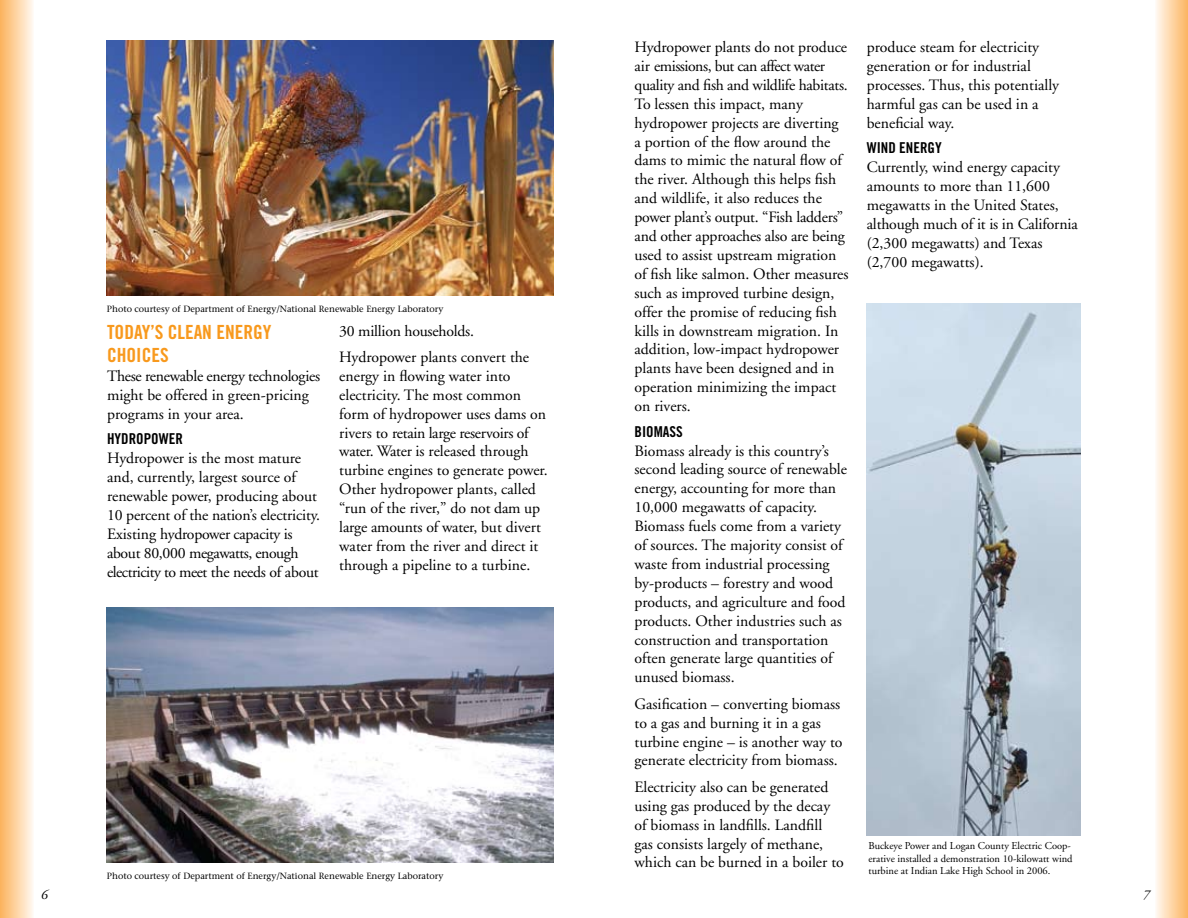
<style>
.page{position:relative;width:1188px;height:918px;background:#fff}
.page>*{position:absolute;margin:0;border:0;box-sizing:border-box;transform-origin:0 0}
.t1{font:19.5px/23.4px "Trade Gothic Bold Cond Twenty";color:#f8991d}
.t2{font:15.75px/18.9px "Adobe Garamond";color:#000}
.t3{font:15px "Trade Gothic Bold Cond Twenty";color:#000}
.t4{font:italic 13.5px "Adobe Garamond";color:#000}
.t5{font:10.5px/12.6px "Adobe Garamond";color:#000}
.t6{font:9px "Stone Serif";color:#000}
</style>
<div class="page">
<div style="left:0;top:0;width:40px;height:918px;background:linear-gradient(to right,#fdb35d,#fff)"></div>
<div style="left:1148px;top:0;width:40px;height:918px;background:linear-gradient(to right,#fff,#fdb766)"></div>
<img style="left:107px;top:608px;width:447px;height:255px">
<img style="left:107px;top:40px;width:447px;height:255px">
<img style="left:866px;top:304px;width:214px;height:532px">
<p class="t6" style="left:107px;top:303px;width:338px">Photo courtesy of Department of Energy/National Renewable Energy Laboratory</p>
<p class="t1" style="left:107px;top:320px;width:166px">TODAY’S CLEAN ENERGY<br>CHOICES</p>
<p class="t2" style="left:107px;top:367px;width:215px">These renewable energy technologies might be offered in green-pricing programs in your area.</p>
<p class="t3" style="left:107px;top:430px;width:77px">HYDROPOWER</p>
<p class="t2" style="left:107px;top:449px;width:215px">Hydropower is the most mature and, currently, largest source of renewable power, producing about 10 percent of the nation’s electricity.<br>Existing hydropower capacity is about 80,000 megawatts, enough electricity to meet the needs of about</p>
<p class="t2" style="left:339px;top:318px;width:191px;line-height:26.4px">30 million households.<br>Hydropower plants convert the</p>
<p class="t2" style="left:339px;top:367px;width:210px">energy in flowing water into electricity. The most common form of hydropower uses dams on rivers to retain large reservoirs of water. Water is released through turbine engines to generate power.<br>Other hydropower plants, called “run of the river,” do not dam up large amounts of water, but divert water from the river and direct it through a pipeline to a turbine.</p>
<p class="t4" style="left:41px;top:888px;width:8px">6</p>
<p class="t6" style="left:107px;top:870px;width:338px">Photo courtesy of Department of Energy/National Renewable Energy Laboratory</p>
<p class="t2" style="left:634px;top:38px;width:216px">Hydropower plants do not produce air emissions, but can affect water quality and fish and wildlife habitats.<br>To lessen this impact, many hydropower projects are diverting a portion of the flow around the dams to mimic the natural flow of the river. Although this helps fish and wildlife, it also reduces the power plant’s output. “Fish ladders” and other approaches also are being used to assist upstream migration of fish like salmon. Other measures such as improved turbine design, offer the promise of reducing fish kills in downstream migration. In addition, low-impact hydropower plants have been designed and in operation minimizing the impact on rivers.</p>
<p class="t3" style="left:634px;top:422px;width:43px">BIOMASS</p>
<p class="t2" style="left:634px;top:441px;width:214px">Biomass already is this country’s second leading source of renewable energy, accounting for more than<br>10,000 megawatts of capacity.<br>Biomass fuels come from a variety of sources. The majority consist of waste from industrial processing by-products – forestry and wood products, and agriculture and food products. Other industries such as construction and transportation often generate large quantities of unused biomass.</p>
<p class="t2" style="left:634px;top:695px;width:210px">Gasification – converting biomass to a gas and burning it in a gas turbine engine – is another way to generate electricity from biomass.</p>
<p class="t2" style="left:634px;top:778px;width:211px">Electricity also can be generated using gas produced by the decay of biomass in landfills. Landfill gas consists largely of methane, which can be burned in a boiler to</p>
<p class="t2" style="left:867px;top:38px;width:194px">produce steam for electricity generation or for industrial processes. Thus, this potentially harmful gas can be used in a beneficial way.</p>
<p class="t3" style="left:867px;top:139px;width:76px">WIND ENERGY</p>
<p class="t2" style="left:867px;top:158px;width:212px">Currently, wind energy capacity amounts to more than 11,600 megawatts in the United States, although much of it is in California (2,300 megawatts) and Texas (2,700 megawatts).</p>
<p class="t5" style="left:868px;top:840px;width:206px">Buckeye Power and Logan County Electric Coop&shy;erative installed a demonstration 10-kilowatt wind turbine at Indian Lake High School in 2006.</p>
<p class="t4" style="left:1143px;top:888px;width:8px">7</p>
</div>
